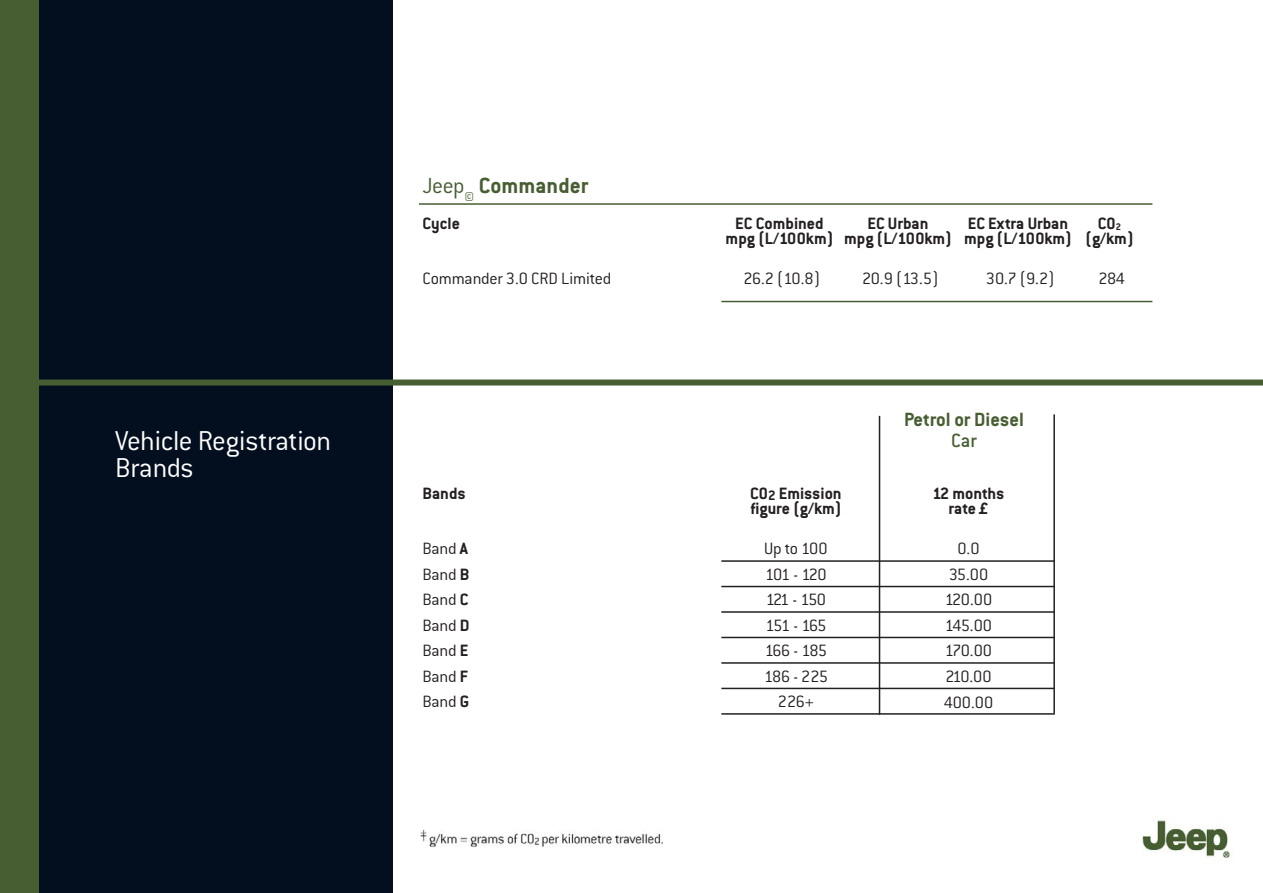
<style>
.page{position:relative;width:1263px;height:893px;background:#fff}
.page>*{position:absolute;margin:0;border:0;box-sizing:border-box;transform-origin:0 0}
.t1{font:300 30px/27px "Conduit ITC";letter-spacing:-.015em;color:#fff}
.t2{font:700 24px "Conduit ITC";color:#475e32}
.t3{font:700 21px "Conduit ITC";color:#475e32}
.t4{font:500 21px "Conduit ITC";color:#475e32}
.t5{font:300 18px/25.5px "Conduit ITC";letter-spacing:-.02em;color:#241f20;text-align:justify}
.t6{font:700 18px/15px "Conduit ITC";color:#241f20;text-align:center}
.t7{font:300 18px/25.5px "Conduit ITC";letter-spacing:-.06em;color:#241f20;text-align:center}
.s1{font-weight:300}
.s2{font-weight:700}
</style>
<div class="page">
<img style="left:420px;top:819px;width:811px;height:39px">
<div style="left:38px;top:0;width:355px;height:893px;background:#030f1f"></div>
<div style="left:0;top:0;width:38px;height:893px;background:#475e32"></div>
<hr style="left:419px;top:203px;width:733px;height:2px;background:#475e32">
<hr style="left:721px;top:301px;width:431px;height:1px;background:#475e32">
<div style="left:0;top:380px;width:1263px;height:6px;background:#475e32"></div>
<hr style="left:721px;top:560px;width:334px;height:2px;background:#212121">
<hr style="left:721px;top:586px;width:334px;height:1px;background:#212121">
<hr style="left:721px;top:611px;width:334px;height:2px;background:#212121">
<hr style="left:721px;top:637px;width:334px;height:1px;background:#212121">
<hr style="left:721px;top:662px;width:334px;height:2px;background:#212121">
<hr style="left:721px;top:688px;width:334px;height:1px;background:#212121">
<hr style="left:721px;top:713px;width:334px;height:2px;background:#212121">
<hr style="left:879px;top:416px;width:1px;height:299px;background:#212121">
<hr style="left:1053px;top:414px;width:2px;height:299px;background:#212121">
<h1 class="t1" style="left:115px;top:427px;width:218px">Vehicle Registration<br>Brands</h1>
<h2 class="t2" style="left:423px;top:171px;width:167px"><span class="s1">Jeep</span><sub>©</sub> Commander</h2>
<p class="t6" style="left:423px;top:215px;width:39px">Cycle</p>
<p class="t6" style="left:726px;top:215px;width:109px">EC Combined mpg (L/100km)</p>
<p class="t5" style="left:423px;top:266px;width:190px">Commander 3.0 CRD Limited</p>
<p class="t5" style="left:743px;top:266px;width:78px">26.2 (10.8)</p>
<p class="t6" style="left:844px;top:215px;width:109px">EC Urban<br>mpg (L/100km)</p>
<p class="t5" style="left:862px;top:266px;width:78px">20.9 (13.5)</p>
<p class="t6" style="left:964px;top:215px;width:109px;text-align:left">EC Extra Urban mpg (L/100km)</p>
<p class="t5" style="left:986px;top:266px;width:70px">30.7 (9.2)</p>
<p class="t6" style="left:1085px;top:215px;width:50px">C0<sub>2 </sub>(g/km)</p>
<p class="t5" style="left:1098px;top:266px;width:28px">284</p>
<p class="t6" style="left:423px;top:485px;width:45px">Bands</p>
<p class="t5" style="left:423px;top:536px;width:48px">Band <span class="s2">A </span>Band <span class="s2">B </span>Band <span class="s2">C </span>Band <span class="s2">D </span>Band <span class="s2">E </span>Band <span class="s2">F </span>Band <span class="s2">G</span></p>
<p class="t6" style="left:750px;top:485px;width:93px;text-align:left">C0<sub>2</sub> Emission figure (g/km)</p>
<p class="t7" style="left:764px;top:536px;width:65px">Up to 100<br>101 - 120<br>121 - 150<br>151 - 165<br>166 - 185<br>186 - 225<br>226+</p>
<p class="t3" style="left:904px;top:407px;width:121px">Petrol or Diesel</p>
<p class="t4" style="left:951px;top:429px;width:27px">Car</p>
<p class="t6" style="left:932px;top:485px;width:74px">12 months rate £</p>
<p class="t5" style="left:944px;top:536px;width:51px;text-align:center">0.0<br>35.00<br>120.00<br>145.00<br>170.00<br>210.00<br>400.00</p>
</div>
